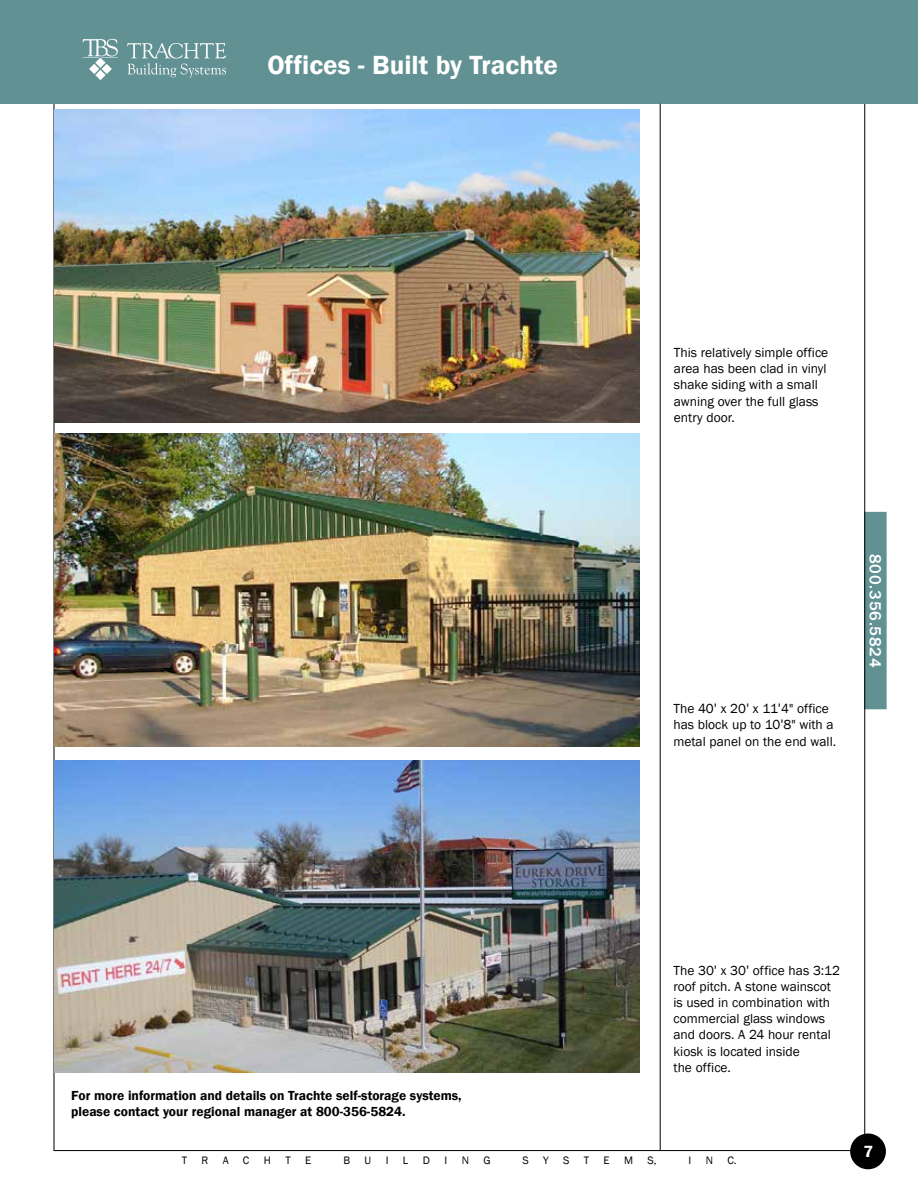
<style>
.page{position:relative;width:918px;height:1188px;background:#fff}
.page>*{position:absolute;margin:0;border:0;box-sizing:border-box;transform-origin:0 0}
.t1{font:600 27px "Franklin Gothic";color:#fff}
.t2{font:600 16.65px "Franklin Gothic";color:#fff}
.t3{font:500 16.5px "Franklin Gothic";letter-spacing:.05em;color:#fff}
.t4{font:13.5px/16.2px "Franklin Gothic";color:#000}
.t5{font:600 13.5px/16.2px "Franklin Gothic";color:#000}
.t6{font:11.1px "Franklin Gothic";color:#000}
.s1{font-family:"Work Sans"}
</style>
<div class="page">
<hr style="left:54px;top:1150px;width:814px;height:1px;background:#000">
<div style="left:865px;top:512px;width:21px;height:197px;background:#629194"></div>
<div style="left:865px;top:512px;width:21px;height:197px;border:1px solid #629194"></div>
<hr style="left:864px;top:104px;width:1px;height:1047px;background:#000">
<svg style="left:850px;top:1134px;width:36px;height:35px"></svg>
<div style="left:4px;top:0;width:914px;height:104px;background:#629194"></div>
<div style="left:0;top:0;width:16px;height:104px;background:#629194"></div>
<svg style="left:83px;top:39px;width:35px;height:41px"></svg>
<svg style="left:127px;top:43px;width:99px;height:34px"></svg>
<hr style="left:54px;top:104px;width:1px;height:1047px;background:#000">
<hr style="left:660px;top:104px;width:1px;height:1047px;background:#000">
<img style="left:54px;top:434px;width:586px;height:313px">
<img style="left:55px;top:760px;width:585px;height:313px">
<div style="left:851px;top:1135px;width:34px;height:34px;background:#000;border-radius:50%"></div>
<img style="left:54px;top:110px;width:586px;height:313px">
<h1 class="t1" style="left:267px;top:48px;width:292px">Offices - Built by Trachte</h1>
<p class="t4" style="left:674px;top:345px;width:156px">This relatively simple office area has been clad in vinyl shake siding with a small awning over the full glass entry door.</p>
<p class="t4" style="left:673px;top:701px;width:164px">The 40<span class="s1">'</span> x 20<span class="s1">'</span> x 11<span class="s1">'</span>4" office has block up to 10<span class="s1">'</span>8" with a metal panel on the end wall.</p>
<p class="t3" style="left:885px;top:554px;width:115px;rotate:90deg">800.356.5824</p>
<p class="t5" style="left:71px;top:1088px;width:392px">For more information and details on Trachte self-storage systems, please contact your regional manager at 800-356-5824.</p>
<p class="t4" style="left:674px;top:962px;width:168px">The 30<span class="s1">'</span> x 30<span class="s1">'</span> office has 3:12 roof pitch. A stone wainscot is used in combination with commercial glass windows and doors. A 24 hour rental kiosk is located inside<br>the office.</p>
<p class="t6" style="left:182px;top:1154px;width:7px">T</p>
<p class="t6" style="left:202px;top:1154px;width:8px">R</p>
<p class="t6" style="left:223px;top:1154px;width:7px">A</p>
<p class="t6" style="left:243px;top:1154px;width:8px">C</p>
<p class="t6" style="left:264px;top:1154px;width:9px">H</p>
<p class="t6" style="left:285px;top:1154px;width:7px">T</p>
<p class="t6" style="left:305px;top:1154px;width:8px">E</p>
<p class="t6" style="left:343px;top:1154px;width:8px">B</p>
<p class="t6" style="left:365px;top:1154px;width:8px">U</p>
<p class="t6" style="left:386px;top:1154px;width:4px">I</p>
<p class="t6" style="left:403px;top:1154px;width:7px">L</p>
<p class="t6" style="left:423px;top:1154px;width:9px">D</p>
<p class="t6" style="left:444px;top:1154px;width:4px">I</p>
<p class="t6" style="left:462px;top:1154px;width:9px">N</p>
<p class="t6" style="left:483px;top:1154px;width:9px">G</p>
<p class="t6" style="left:523px;top:1154px;width:8px">S</p>
<p class="t6" style="left:543px;top:1154px;width:7px">Y</p>
<p class="t6" style="left:563px;top:1154px;width:8px">S</p>
<p class="t6" style="left:584px;top:1154px;width:7px">T</p>
<p class="t6" style="left:604px;top:1154px;width:8px">E</p>
<p class="t6" style="left:624px;top:1154px;width:11px">M</p>
<p class="t6" style="left:648px;top:1154px;width:11px">S,</p>
<p class="t6" style="left:689px;top:1154px;width:4px">I</p>
<p class="t6" style="left:706px;top:1154px;width:9px">N</p>
<p class="t6" style="left:728px;top:1154px;width:11px">C.</p>
<p class="t2" style="left:863px;top:1141px;width:12px">57</p>
</div>
